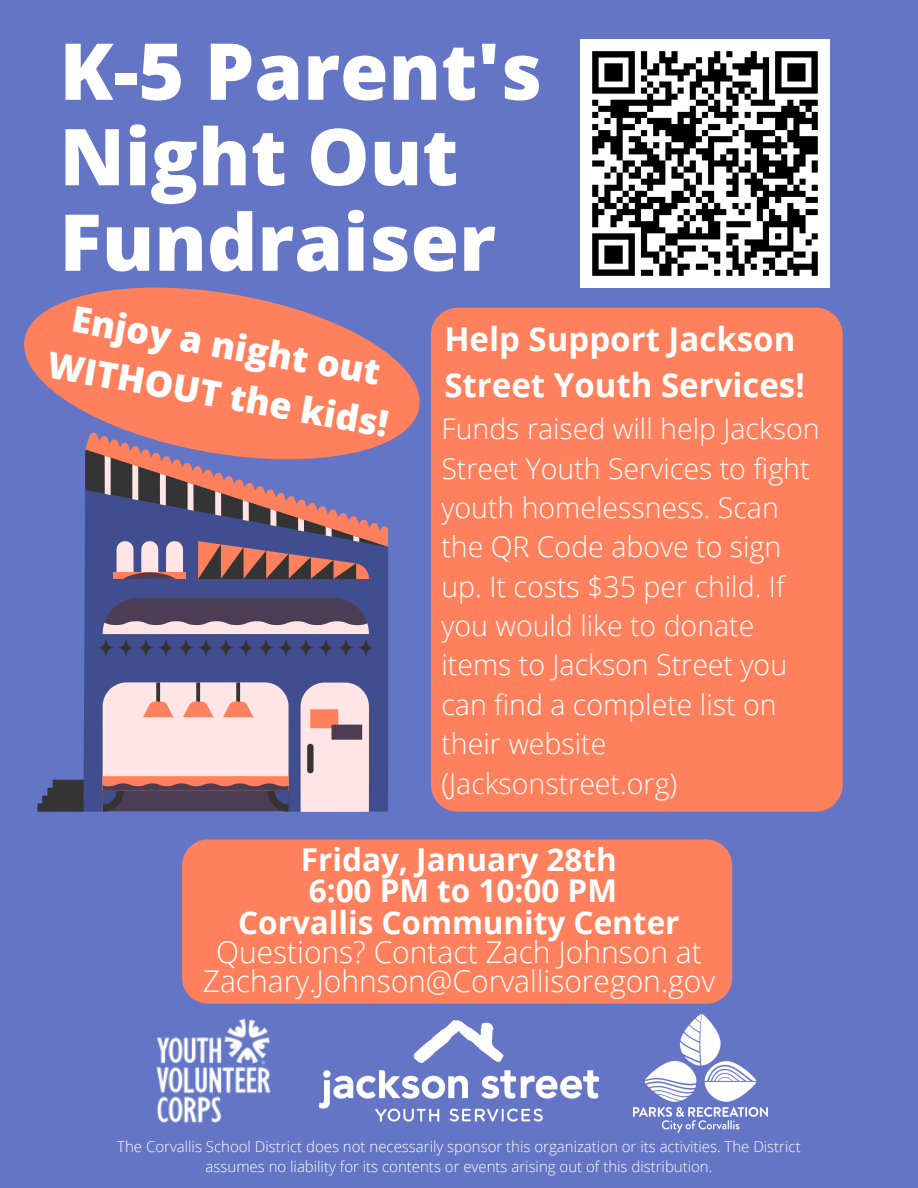
<style>
.page{position:relative;width:918px;height:1188px;background:#6575c6}
.page>*{position:absolute;margin:0;border:0;box-sizing:border-box;transform-origin:0 0}
.t1{font:800 78.45px/85.5px "Open Sans";color:#fff}
.t2{font:800 36px/49.5px "Open Sans";color:#fff;text-align:center}
.t3{font:700 33px/46.2px "Open Sans";color:#fff}
.t4{font:700 31.5px "Open Sans";color:#fff}
.t5{font:300 30px/29.2px "Open Sans";color:#fff;text-align:center}
.t6{font:300 28.5px/39.3px "Open Sans";color:#fff}
.t7{font:300 15px/20.2px "Open Sans";color:#fff;text-align:center}
</style>
<div class="page">
<div style="left:431px;top:308px;width:412px;height:504px;background:#ff805d;border-radius:27px"></div>
<div style="left:182px;top:839px;width:550px;height:165px;background:#ff805d;border-radius:26px"></div>
<div style="left:84px;top:557px;width:304px;height:255px;background:#404d8e"></div>
<svg style="left:37px;top:780px;width:47px;height:32px;background:#3c3f4d"></svg>
<svg style="left:102px;top:682px;width:187px;height:130px;background:#d4b3b5"></svg>
<svg style="left:301px;top:683px;width:68px;height:129px;background:#eccecf"></svg>
<svg style="left:85px;top:486px;width:303px;height:170px;background:#695f82"></svg>
<img style="left:318px;top:1020px;width:281px;height:102px">
<img style="left:581px;top:39px;width:248px;height:249px">
<img style="left:634px;top:1015px;width:134px;height:118px">
<img style="left:156px;top:1018px;width:115px;height:105px">
<svg style="left:24px;top:287px;width:409px;height:199px;fill:#ff805d"></svg>
<p class="t1" style="left:59px;top:27px;width:484px">K-5 Parent's<br>Night Out<br>Fundraiser</p>
<p class="t2" style="left:61px;top:290px;width:347px;rotate:10deg">Enjoy a night out<br>WITHOUT the kids!</p>
<p class="t3" style="left:444px;top:315px;width:362px">Help Support Jackson<br>Street Youth Services!</p>
<p class="t6" style="left:441px;top:409px;width:380px">Funds raised will help Jackson<br>Street Youth Services to fight youth homelessness. Scan the QR Code above to sign up. It costs $35 per child. If you would like to donate items to Jackson Street you can find a complete list on their website (Jacksonstreet.org)</p>
<p class="t4" style="left:301px;top:837px;width:317px">Friday, January 28th</p>
<p class="t4" style="left:309px;top:869px;width:310px">6:00 PM to 10:00 PM</p>
<p class="t4" style="left:238px;top:900px;width:443px">Corvallis Community Center</p>
<p class="t5" style="left:203px;top:937px;width:514px">Questions? Contact Zach Johnson at<br>Zachary.Johnson@Corvallisoregon.gov</p>
<p class="t7" style="left:117px;top:1136px;width:685px">The Corvallis School District does not necessarily sponsor this organization or its activities. The District assumes no liability for its contents or events arising out of this distribution.</p>
</div>
